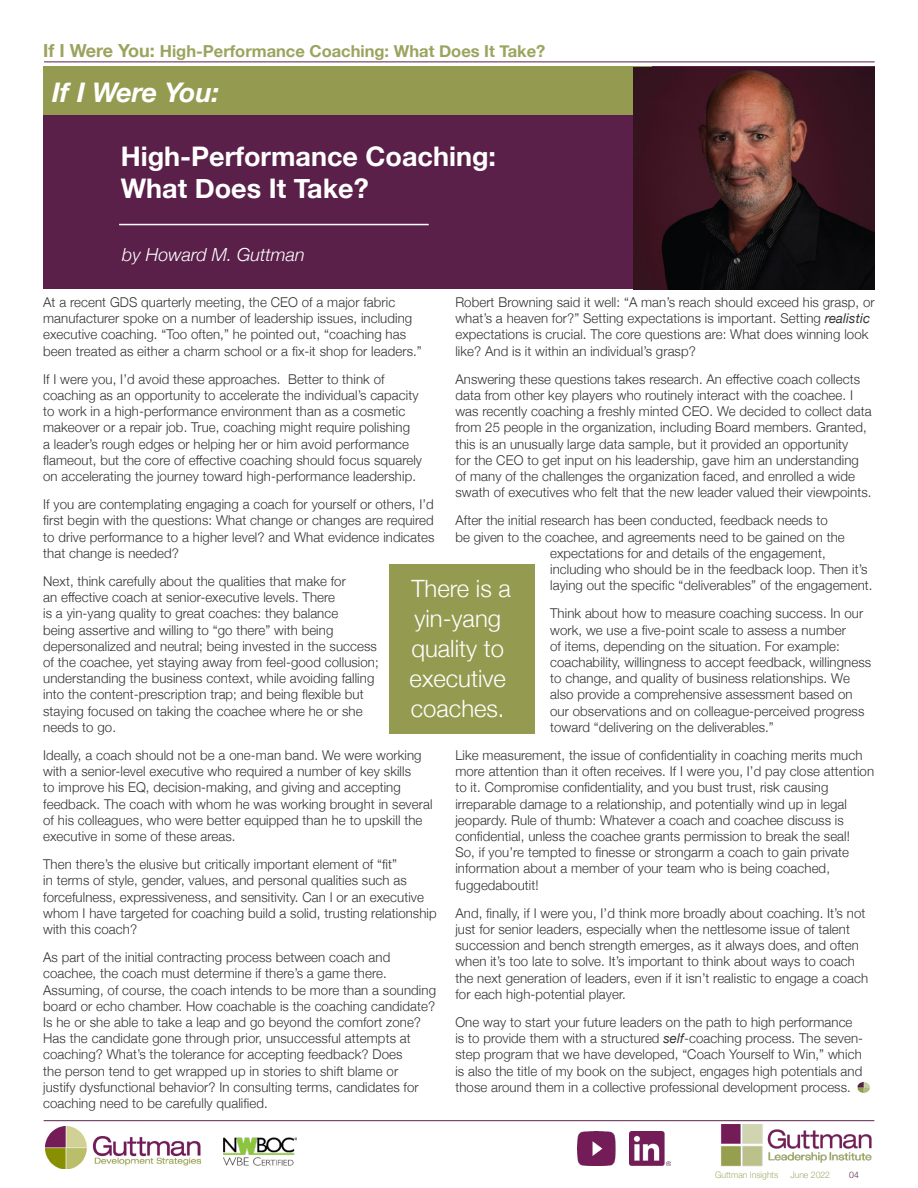
<style>
.page{position:relative;width:918px;height:1188px;background:#fff}
.page>*{position:absolute;margin:0;border:0;box-sizing:border-box;transform-origin:0 0}
.t1{font:700 27px/32.4px "Helvetica Neue";color:#fff}
.t2{font:italic 700 27px "Helvetica Neue";letter-spacing:-.01em;color:#fff}
.t3{font:300 23.85px/30px "Helvetica Neue";color:#fff}
.t4{font:italic 300 18px "Helvetica Neue";color:#fff}
.t5{font:700 16.5px "Helvetica Neue";color:#9da35f}
.t6{font:300 13.5px/16.2px "Helvetica Neue";letter-spacing:.005em;color:#333}
.t7{font:300 9px "Helvetica Neue";color:#a6ac6c;scale:.96 1}
.t8{font:300 9px "Helvetica Neue";color:#5a2049;scale:.96 1}
.s1{font-size:18px}
.s2{font-weight:400;font-style:italic}
</style>
<div class="page">
<hr style="left:44px;top:1120px;width:830px;height:1px;background:#5a2049">
<img style="left:721px;top:1124px;width:151px;height:42px">
<img style="left:45px;top:1127px;width:156px;height:41px">
<img style="left:223px;top:1137px;width:73px;height:29px">
<img style="left:578px;top:1131px;width:38px;height:34px">
<img style="left:629px;top:1131px;width:42px;height:35px">
<div style="left:43px;top:66px;width:832px;height:223px;background:#5a2049"></div>
<hr style="left:44px;top:62px;width:831px;height:1px;background:#5a2049">
<div style="left:43px;top:66px;width:608px;height:49px;background:#949b50"></div>
<hr style="left:119px;top:224px;width:310px;height:1px;background:#fff">
<img style="left:857px;top:1082px;width:13px;height:11px">
<img style="left:633px;top:67px;width:242px;height:222px">
<div style="left:390px;top:564px;width:145px;height:170px;background:#949b50"></div>
<p class="t5" style="left:43px;top:38px;width:504px"><span class="s1">If I Were You:</span> High-Performance Coaching: What Does It Take?</p>
<h1 class="t2" style="left:52px;top:71px;width:169px">If I Were You:</h1>
<h1 class="t1" style="left:121px;top:140px;width:377px">High-Performance Coaching:<br>What Does It Take?</h1>
<h3 class="t4" style="left:122px;top:240px;width:184px">by Howard M. Guttman</h3>
<p class="t6" style="left:43px;top:293px;width:380px">At a recent GDS quarterly meeting, the CEO of a major fabric manufacturer spoke on a number of leadership issues, including executive coaching. “Too often,” he pointed out, “coaching has been treated as either a charm school or a fix-it shop for leaders.”</p>
<p class="t6" style="left:43px;top:370px;width:380px">If I were you, I’d avoid these approaches. Better to think of coaching as an opportunity to accelerate the individual’s capacity to work in a high-performance environment than as a cosmetic makeover or a repair job. True, coaching might require polishing<br>a leader’s rough edges or helping her or him avoid performance flameout, but the core of effective coaching should focus squarely on accelerating the journey toward high-performance leadership.</p>
<p class="t6" style="left:43px;top:495px;width:393px;text-align:justify">If you are contemplating engaging a coach for yourself or others, I’d first begin with the questions: What change or changes are required to drive performance to a higher level? and What evidence indicates that change is needed?</p>
<p class="t6" style="left:43px;top:572px;width:337px">Next, think carefully about the qualities that make for<br>an effective coach at senior-executive levels. There<br>is a yin-yang quality to great coaches: they balance<br>being assertive and willing to “go there” with being depersonalized and neutral; being invested in the success of the coachee, yet staying away from feel-good collusion; understanding the business context, while avoiding falling into the content-prescription trap; and being flexible but staying focused on taking the coachee where he or she needs to go.</p>
<p class="t6" style="left:43px;top:746px;width:391px">Ideally, a coach should not be a one-man band. We were working with a senior-level executive who required a number of key skills<br>to improve his EQ, decision-making, and giving and accepting feedback. The coach with whom he was working brought in several of his colleagues, who were better equipped than he to upskill the executive in some of these areas.</p>
<p class="t6" style="left:43px;top:855px;width:395px">Then there’s the elusive but critically important element of “fit”<br>in terms of style, gender, values, and personal qualities such as forcefulness, expressiveness, and sensitivity. Can I or an executive whom I have targeted for coaching build a solid, trusting relationship with this coach?</p>
<p class="t6" style="left:43px;top:948px;width:394px">As part of the initial contracting process between coach and coachee, the coach must determine if there’s a game there.<br>Assuming, of course, the coach intends to be more than a sounding board or echo chamber. How coachable is the coaching candidate?<br>Is he or she able to take a leap and go beyond the comfort zone?<br>Has the candidate gone through prior, unsuccessful attempts at coaching? What’s the tolerance for accepting feedback? Does<br>the person tend to get wrapped up in stories to shift blame or<br>justify dysfunctional behavior? In consulting terms, candidates for coaching need to be carefully qualified.</p>
<p class="t6" style="left:455px;top:293px;width:421px">Robert Browning said it well: “A man’s reach should exceed his grasp, or what’s a heaven for?” Setting expectations is important. Setting <span class="s2">realistic </span>expectations is crucial. The core questions are: What does winning look like? And is it within an individual’s grasp?</p>
<p class="t6" style="left:455px;top:370px;width:418px">Answering these questions takes research. An effective coach collects data from other key players who routinely interact with the coachee. I was recently coaching a freshly minted CEO. We decided to collect data from 25 people in the organization, including Board members. Granted, this is an unusually large data sample, but it provided an opportunity<br>for the CEO to get input on his leadership, gave him an understanding of many of the challenges the organization faced, and enrolled a wide swath of executives who felt that the new leader valued their viewpoints.</p>
<p class="t6" style="left:455px;top:512px;width:374px">After the initial research has been conducted, feedback needs to</p>
<p class="t6" style="left:455px;top:528px;width:391px">be given to the coachee, and agreements need to be gained on the</p>
<p class="t6" style="left:550px;top:544px;width:277px">expectations for and details of the engagement,</p>
<p class="t6" style="left:550px;top:560px;width:319px">including who should be in the feedback loop. Then it’s</p>
<p class="t6" style="left:550px;top:576px;width:324px">laying out the specific “deliverables” of the engagement.</p>
<p class="t6" style="left:550px;top:605px;width:323px">Think about how to measure coaching success. In our work, we use a five-point scale to assess a number<br>of items, depending on the situation. For example: coachability, willingness to accept feedback, willingness to change, and quality of business relationships. We also provide a comprehensive assessment based on our observations and on colleague-perceived progress toward “delivering on the deliverables.”</p>
<p class="t6" style="left:455px;top:746px;width:420px">Like measurement, the issue of confidentiality in coaching merits much more attention than it often receives. If I were you, I’d pay close attention to it. Compromise confidentiality, and you bust trust, risk causing irreparable damage to a relationship, and potentially wind up in legal jeopardy. Rule of thumb: Whatever a coach and coachee discuss is confidential, unless the coachee grants permission to break the seal!<br>So, if you’re tempted to finesse or strongarm a coach to gain private information about a member of your team who is being coached, fuggedaboutit!</p>
<p class="t6" style="left:455px;top:904px;width:414px">And, finally, if I were you, I’d think more broadly about coaching. It’s not just for senior leaders, especially when the nettlesome issue of talent succession and bench strength emerges, as it always does, and often when it’s too late to solve. It’s important to think about ways to coach the next generation of leaders, even if it isn’t realistic to engage a coach for each high-potential player.</p>
<p class="t6" style="left:455px;top:1013px;width:409px">One way to start your future leaders on the path to high performance is to provide them with a structured <span class="s2">self</span>-coaching process. The seven&shy;step program that we have developed, “Coach Yourself to Win,” which is also the title of my book on the subject, engages high potentials and those around them in a collective professional development process.</p>
<h2 class="t3" style="left:410px;top:572px;width:103px">There is a yin-yang quality to executive coaches.</h2>
<p class="t7" style="left:715px;top:1168px;width:67px">Guttman Insights</p>
<p class="t7" style="left:790px;top:1168px;width:43px">June 2022</p>
<p class="t8" style="left:849px;top:1168px;width:12px">04</p>
</div>
